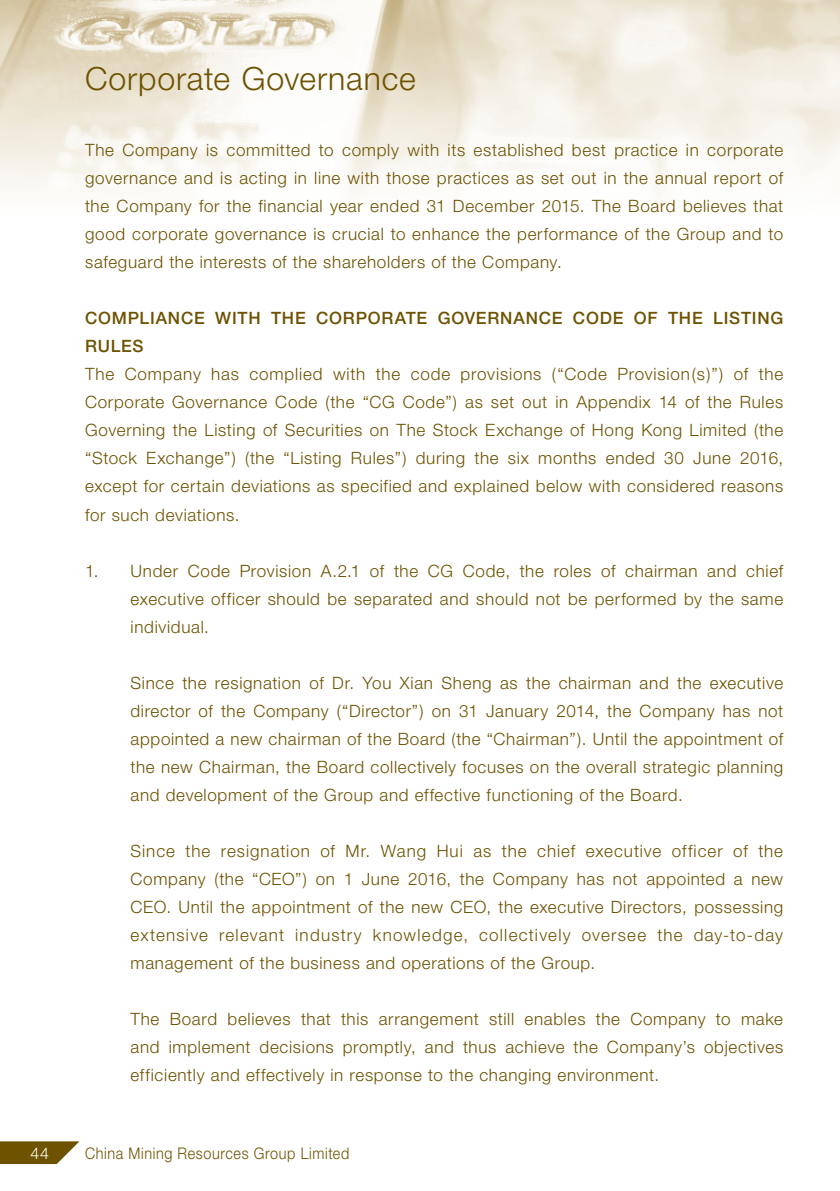
<style>
.page{position:relative;width:840px;height:1191px;background:#fff}
.page>*{position:absolute;margin:0;border:0;box-sizing:border-box;transform-origin:0 0}
.t1{font:300 32px "Helvetica Neue";letter-spacing:.025em;color:#6e5200}
.t2{font:300 17px/28px "Helvetica Neue";letter-spacing:.04em;color:#6e5200;text-align:justify}
.t3{font:500 17px/28px "Helvetica Neue";letter-spacing:.045em;color:#6e5200}
.t4{font:300 16px "Helvetica Neue";letter-spacing:.04em;color:#6e5200;scale:.9 1}
.t5{font:300 16px "Helvetica Neue";color:#fff}
</style>
<div class="page">
<img style="left:0;top:0;width:839px;height:1165px">
<svg style="left:0;top:1141px;width:79px;height:23px;background:#836c26"></svg>
<h1 class="t1" style="left:85px;top:67px;width:332px">Corporate Governance</h1>
<p class="t2" style="left:85px;top:138px;width:699px">The Company is committed to comply with its established best practice in corporate governance and is acting in line with those practices as set out in the annual report of the Company for the financial year ended 31 December 2015. The Board believes that good corporate governance is crucial to enhance the performance of the Group and to safeguard the interests of the shareholders of the Company.</p>
<p class="t3" style="left:85px;top:306px;width:699px">COMPLIANCE WITH THE CORPORATE GOVERNANCE CODE OF THE LISTING<br>RULES</p>
<p class="t2" style="left:85px;top:362px;width:699px">The Company has complied with the code provisions (“Code Provision(s)”) of the Corporate Governance Code (the “CG Code”) as set out in Appendix 14 of the Rules Governing the Listing of Securities on The Stock Exchange of Hong Kong Limited (the “Stock Exchange”) (the “Listing Rules”) during the six months ended 30 June 2016, except for certain deviations as specified and explained below with considered reasons for such deviations.</p>
<p class="t2" style="left:130px;top:558px;width:654px;text-indent:-45px">1. Under Code Provision A.2.1 of the CG Code, the roles of chairman and chief executive officer should be separated and should not be performed by the same individual.</p>
<p class="t2" style="left:130px;top:670px;width:653px">Since the resignation of Dr. You Xian Sheng as the chairman and the executive director of the Company (“Director”) on 31 January 2014, the Company has not appointed a new chairman of the Board (the “Chairman”). Until the appointment of the new Chairman, the Board collectively focuses on the overall strategic planning and development of the Group and effective functioning of the Board.</p>
<p class="t2" style="left:130px;top:838px;width:654px">Since the resignation of Mr. Wang Hui as the chief executive officer of the Company (the “CEO”) on 1 June 2016, the Company has not appointed a new CEO. Until the appointment of the new CEO, the executive Directors, possessing extensive relevant industry knowledge, collectively oversee the day-to-day management of the business and operations of the Group.</p>
<p class="t2" style="left:130px;top:1006px;width:653px">The Board believes that this arrangement still enables the Company to make and implement decisions promptly, and thus achieve the Company’s objectives efficiently and effectively in response to the changing environment.</p>
<p class="t5" style="left:30px;top:1147px;width:20px">44</p>
<p class="t4" style="left:85px;top:1147px;width:295px">China Mining Resources Group Limited</p>
</div>
